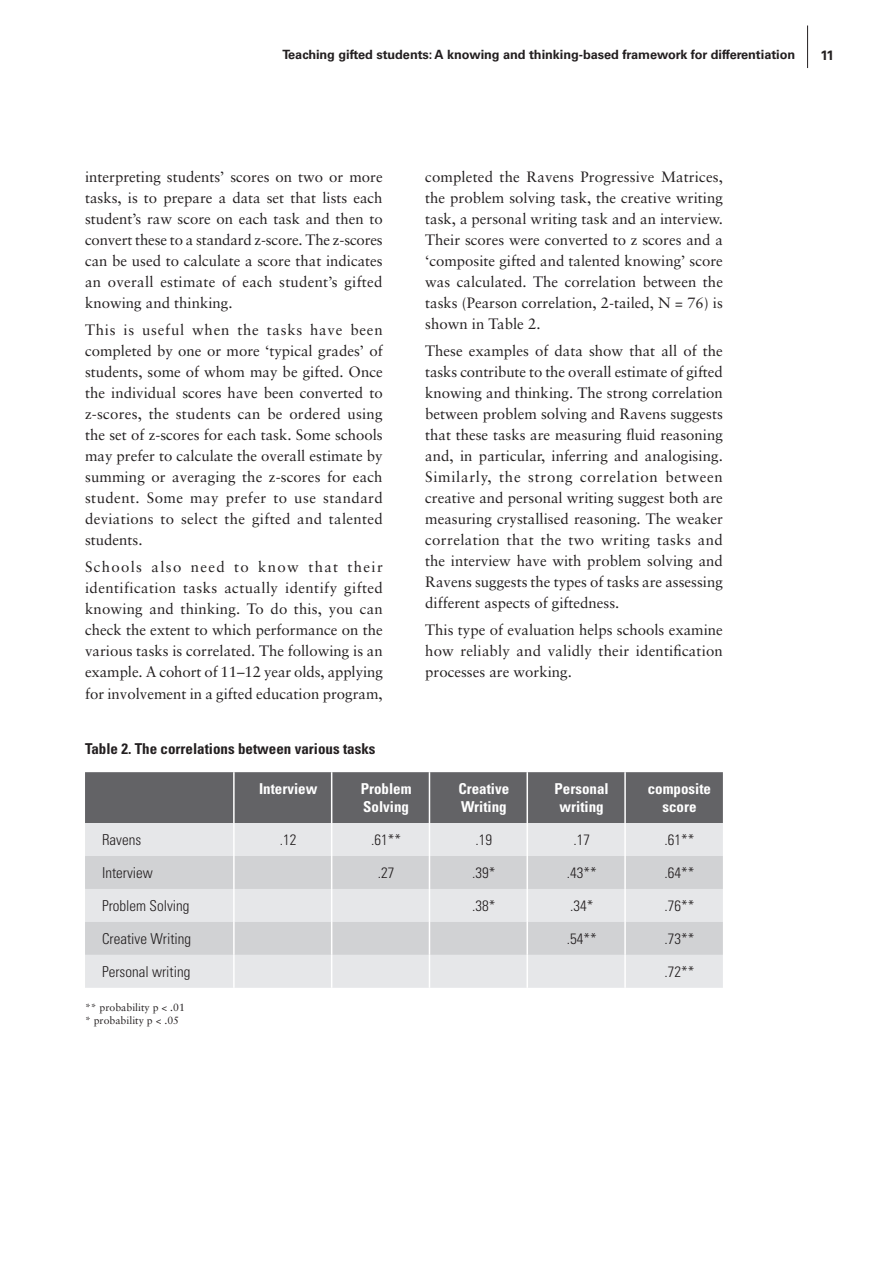
<style>
.page{position:relative;width:893px;height:1263px;background:#fff}
.page>*{position:absolute;margin:0;border:0;box-sizing:border-box;transform-origin:0 0}
.t1{font:15px/21px "Sabon";color:#231f20;text-align:justify}
.t2{font:300 condensed 15px "Univers";color:#231f20}
.t3{font:700 condensed 15px/18px "Univers";color:#fff}
.t4{font:700 condensed 15px "Univers";color:#231f20}
.t5{font:700 13.5px "Univers";color:#231f20}
.t6{font:700 12.75px "Univers";letter-spacing:-.005em;color:#231f20}
.t7{font:10.5px/13.5px "Sabon";color:#231f20}
</style>
<div class="page">
<hr style="left:807px;top:26px;width:1px;height:42px;background:#231f20">
<div style="left:85px;top:772px;width:638px;height:51px;background:#636366"></div>
<div style="left:85px;top:823px;width:638px;height:165px;background:#e6e7e9"></div>
<svg style="left:85px;top:856px;width:638px;height:99px;background:#d8d9db"></svg>
<hr style="left:233px;top:772px;width:2px;height:51px;background:#fff">
<hr style="left:331px;top:772px;width:1px;height:51px;background:#fff">
<hr style="left:429px;top:772px;width:1px;height:51px;background:#fff">
<hr style="left:526px;top:772px;width:2px;height:51px;background:#fff">
<hr style="left:624px;top:772px;width:2px;height:51px;background:#fff">
<hr style="left:233px;top:823px;width:2px;height:33px;background:#fff">
<hr style="left:331px;top:823px;width:1px;height:33px;background:#fff">
<hr style="left:429px;top:823px;width:1px;height:33px;background:#fff">
<hr style="left:526px;top:823px;width:2px;height:33px;background:#fff">
<hr style="left:624px;top:823px;width:2px;height:33px;background:#fff">
<hr style="left:233px;top:856px;width:2px;height:33px;background:#fff">
<hr style="left:331px;top:856px;width:1px;height:33px;background:#fff">
<hr style="left:429px;top:856px;width:1px;height:33px;background:#fff">
<hr style="left:526px;top:856px;width:2px;height:33px;background:#fff">
<hr style="left:624px;top:856px;width:2px;height:33px;background:#fff">
<hr style="left:233px;top:889px;width:2px;height:33px;background:#fff">
<hr style="left:331px;top:889px;width:1px;height:33px;background:#fff">
<hr style="left:429px;top:889px;width:1px;height:33px;background:#fff">
<hr style="left:526px;top:889px;width:2px;height:33px;background:#fff">
<hr style="left:624px;top:889px;width:2px;height:33px;background:#fff">
<hr style="left:233px;top:922px;width:2px;height:33px;background:#fff">
<hr style="left:331px;top:922px;width:1px;height:33px;background:#fff">
<hr style="left:429px;top:922px;width:1px;height:33px;background:#fff">
<hr style="left:526px;top:922px;width:2px;height:33px;background:#fff">
<hr style="left:624px;top:922px;width:2px;height:33px;background:#fff">
<hr style="left:233px;top:955px;width:2px;height:33px;background:#fff">
<hr style="left:331px;top:955px;width:1px;height:33px;background:#fff">
<hr style="left:429px;top:955px;width:1px;height:33px;background:#fff">
<hr style="left:526px;top:955px;width:2px;height:33px;background:#fff">
<hr style="left:624px;top:955px;width:2px;height:33px;background:#fff">
<p class="t6" style="left:282px;top:47px;width:514px">Teaching gifted students: A knowing and thinking-based framework for differentiation</p>
<p class="t5" style="left:820px;top:47px;width:15px">11</p>
<p class="t1" style="left:85px;top:166px;width:299px">interpreting students’ scores on two or more tasks, is to prepare a data set that lists each student’s raw score on each task and then to convert these to a standard z-score. The z-scores can be used to calculate a score that indicates an overall estimate of each student’s gifted knowing and thinking.</p>
<p class="t1" style="left:85px;top:319px;width:299px">This is useful when the tasks have been completed by one or more ‘typical grades’ of students, some of whom may be gifted. Once the individual scores have been converted to z-scores, the students can be ordered using the set of z-scores for each task. Some schools may prefer to calculate the overall estimate by summing or averaging the z-scores for each student. Some may prefer to use standard deviations to select the gifted and talented students.</p>
<p class="t1" style="left:85px;top:557px;width:299px">Schools also need to know that their identification tasks actually identify gifted knowing and thinking. To do this, you can check the extent to which performance on the various tasks is correlated. The following is an example. A cohort of 11–12 year olds, applying for involvement in a gifted education program,</p>
<p class="t1" style="left:425px;top:166px;width:299px">completed the Ravens Progressive Matrices, the problem solving task, the creative writing task, a personal writing task and an interview.<br>Their scores were converted to z scores and a ‘composite gifted and talented knowing’ score was calculated. The correlation between the tasks (Pearson correlation, 2-tailed, N = 76) is shown in Table 2.</p>
<p class="t1" style="left:425px;top:340px;width:299px">These examples of data show that all of the tasks contribute to the overall estimate of gifted knowing and thinking. The strong correlation between problem solving and Ravens suggests that these tasks are measuring fluid reasoning and, in particular, inferring and analogising.<br>Similarly, the strong correlation between creative and personal writing suggest both are measuring crystallised reasoning. The weaker correlation that the two writing tasks and the interview have with problem solving and Ravens suggests the types of tasks are assessing different aspects of giftedness.</p>
<p class="t1" style="left:425px;top:620px;width:299px">This type of evaluation helps schools examine how reliably and validly their identification processes are working.</p>
<p class="t4" style="left:85px;top:739px;width:292px">Table 2. The correlations between various tasks</p>
<p class="t3" style="left:259px;top:780px;width:60px">Interview</p>
<p class="t3" style="left:361px;top:780px;width:52px">Problem<br>Solving</p>
<p class="t3" style="left:458px;top:780px;width:52px">Creative<br>Writing</p>
<p class="t3" style="left:555px;top:780px;width:56px;text-align:center">Personal writing</p>
<p class="t3" style="left:648px;top:780px;width:65px;text-align:center">composite score</p>
<p class="t2" style="left:102px;top:831px;width:41px">Ravens</p>
<p class="t2" style="left:280px;top:831px;width:18px">.12</p>
<p class="t2" style="left:371px;top:831px;width:31px">.61**</p>
<p class="t2" style="left:476px;top:831px;width:18px">.19</p>
<p class="t2" style="left:573px;top:831px;width:18px">.17</p>
<p class="t2" style="left:664px;top:831px;width:31px">.61**</p>
<p class="t2" style="left:102px;top:864px;width:52px">Interview</p>
<p class="t2" style="left:378px;top:864px;width:18px">.27</p>
<p class="t2" style="left:472px;top:864px;width:25px">.39*</p>
<p class="t2" style="left:567px;top:864px;width:31px">.43**</p>
<p class="t2" style="left:664px;top:864px;width:31px">.64**</p>
<p class="t2" style="left:102px;top:897px;width:89px">Problem Solving</p>
<p class="t2" style="left:472px;top:897px;width:25px">.38*</p>
<p class="t2" style="left:570px;top:897px;width:25px">.34*</p>
<p class="t2" style="left:664px;top:897px;width:31px">.76**</p>
<p class="t2" style="left:102px;top:930px;width:91px">Creative Writing</p>
<p class="t2" style="left:567px;top:930px;width:31px">.54**</p>
<p class="t2" style="left:664px;top:930px;width:31px">.73**</p>
<p class="t2" style="left:102px;top:963px;width:90px">Personal writing</p>
<p class="t2" style="left:664px;top:963px;width:31px">.72**</p>
<p class="t7" style="left:85px;top:1000px;width:101px">** probability p &lt; .01 * probability p &lt; .05</p>
</div>
